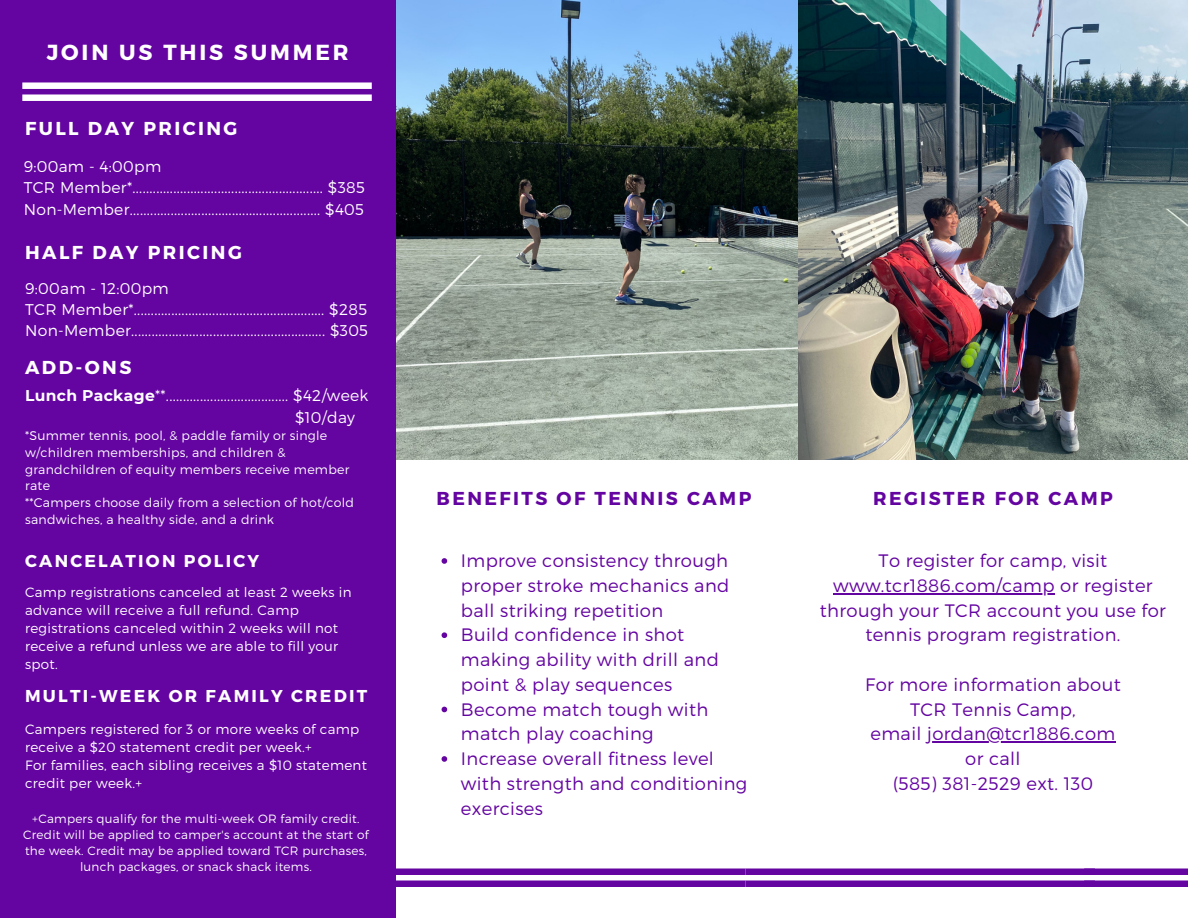
<style>
.page{position:relative;width:1188px;height:918px;background:#fff}
.page>*{position:absolute;margin:0;border:0;box-sizing:border-box;transform-origin:0 0}
.t1{font:700 21.75px "Montserrat";letter-spacing:.13em;color:#fff}
.t2{font:700 18.75px "Montserrat";letter-spacing:.13em;color:#fff}
.t3{font:700 18.75px "Montserrat";letter-spacing:.13em;color:#6404a1}
.t4{font:300 18px/24.8px "Montserrat";letter-spacing:.02em;color:#6404a1}
.t5{font:700 17.1px "Montserrat";letter-spacing:.13em;color:#fff}
.t6{font:300 15.6px/21.3px "Montserrat";letter-spacing:.02em;color:#fff}
.t7{font:300 13.5px/18px "Montserrat";letter-spacing:.02em;color:#fff}
.t8{font:300 12.6px/16.8px "Montserrat";letter-spacing:.02em;color:#fff}
.t9{font:300 12px/16px "Montserrat";letter-spacing:.02em;color:#fff;text-align:center}
.s1{font-weight:700}
</style>
<div class="page">
<img style="left:396px;top:0;width:792px;height:459px">
<div style="left:0;top:0;width:396px;height:918px;background:#6404a1"></div>
<svg style="left:22px;top:82px;width:350px;height:19px"></svg>
<svg style="left:442px;top:558px;width:5px;height:6px"></svg>
<svg style="left:442px;top:632px;width:5px;height:6px"></svg>
<svg style="left:442px;top:707px;width:5px;height:5px"></svg>
<svg style="left:442px;top:756px;width:5px;height:6px"></svg>
<hr style="left:833px;top:593px;width:222px;height:1px;background:#6404a1">
<hr style="left:927px;top:742px;width:189px;height:1px;background:#6404a1">
<svg style="left:396px;top:869px;width:688px;height:18px"></svg>
<svg style="left:1084px;top:869px;width:104px;height:18px;fill:#6404a1"></svg>
<h2 class="t1" style="left:47px;top:38px;width:303px">JOIN US THIS SUMMER</h2>
<h5 class="t2" style="left:25px;top:116px;width:214px">FULL DAY PRICING</h5>
<h2 class="t6" style="left:24px;top:155px;width:343px">9:00am - 4:00pm<br>TCR Member*........................................................ $385<br>Non-Member........................................................ $405</h2>
<h5 class="t2" style="left:25px;top:241px;width:218px">HALF DAY PRICING</h5>
<p class="t6" style="left:25px;top:277px;width:344px">9:00am - 12:00pm<br>TCR Member*........................................................ $285<br>Non-Member......................................................... $305</p>
<h2 class="t2" style="left:25px;top:355px;width:108px">ADD-ONS</h2>
<h2 class="t6" style="left:295px;top:384px;width:75px;line-height:22px;text-indent:-270px"><span class="s1">Lunch Package</span>**.................................... $42/week $10/day</h2>
<h2 class="t8" style="left:25px;top:427px;width:331px">*Summer tennis, pool, &amp; paddle family or single w/children memberships, and children &amp; grandchildren of equity members receive member rate<br>**Campers choose daily from a selection of hot/cold sandwiches, a healthy side, and a drink</h2>
<h3 class="t5" style="left:25px;top:550px;width:236px">CANCELATION POLICY</h3>
<p class="t7" style="left:25px;top:583px;width:328px">Camp registrations canceled at least 2 weeks in advance will receive a full refund. Camp registrations canceled within 2 weeks will not receive a refund unless we are able to fill your spot.</p>
<p class="t5" style="left:25px;top:684px;width:344px">MULTI-WEEK OR FAMILY CREDIT</p>
<p class="t7" style="left:25px;top:720px;width:343px">Campers registered for 3 or more weeks of camp receive a $20 statement credit per week.+<br>For families, each sibling receives a $10 statement credit per week.+</p>
<p class="t9" style="left:23px;top:810px;width:347px">+Campers qualify for the multi-week OR family credit.<br>Credit will be applied to camper's account at the start of the week. Credit may be applied toward TCR purchases, lunch packages, or snack shack items.</p>
<h3 class="t3" style="left:437px;top:486px;width:316px">BENEFITS OF TENNIS CAMP</h3>
<p class="t3" style="left:873px;top:486px;width:241px">REGISTER FOR CAMP</p>
<p class="t4" style="left:461px;top:547px;width:270px;text-align:justify">Improve consistency through proper stroke mechanics and ball striking repetition</p>
<h1 class="t4" style="left:461px;top:622px;width:260px">Build confidence in shot making ability with drill and point &amp; play sequences</h1>
<h2 class="t4" style="left:461px;top:696px;width:249px">Become match tough with match play coaching</h2>
<h4 class="t4" style="left:461px;top:745px;width:288px">Increase overall fitness level with strength and conditioning exercises</h4>
<h4 class="t4" style="left:879px;top:547px;width:230px">To register for camp, visit</h4>
<h2 class="t4" style="left:820px;top:572px;width:348px;text-align:center">www.tcr1886.com/camp or register through your TCR account you use for tennis program registration.</h2>
<h2 class="t4" style="left:865px;top:671px;width:257px">For more information about</h2>
<h5 class="t4" style="left:871px;top:696px;width:246px;text-align:center">TCR Tennis Camp,<br>email jordan@tcr1886.com</h5>
<h2 class="t4" style="left:893px;top:745px;width:202px;text-align:center">or call<br>(585) 381-2529 ext. 130</h2>
</div>
